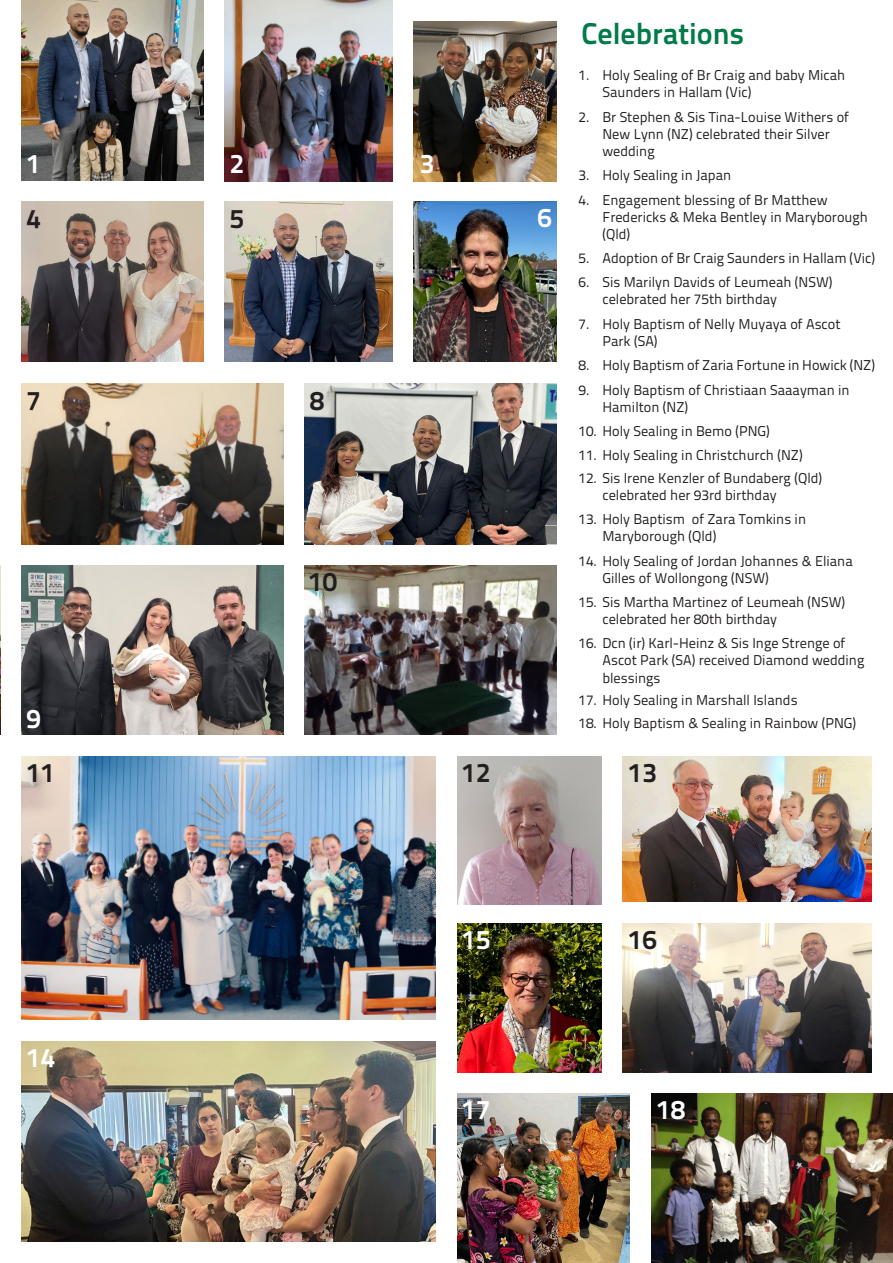
<style>
.page{position:relative;width:893px;height:1263px;background:#fff}
.page>*{position:absolute;margin:0;border:0;box-sizing:border-box;transform-origin:0 0}
.Subtitle{font:700 30px "Titillium Text 22 L";color:#017b48}
.t1{font:700 27px "Titillium Text 22 L";color:#231f20}
.t2{font:700 27px "Titillium Text 22 L";color:#fff}
.Subtitle-2{font:14.25px "Titillium Text 22 L";color:#231f20}
</style>
<div class="page">
<img style="left:457px;top:1093px;width:173px;height:170px">
<img style="left:0;top:565px;width:1px;height:170px">
<img style="left:304px;top:384px;width:253px;height:160px">
<img style="left:21px;top:1041px;width:415px;height:201px">
<img style="left:414px;top:202px;width:143px;height:160px">
<img style="left:651px;top:1093px;width:242px;height:170px">
<img style="left:414px;top:21px;width:143px;height:160px">
<img style="left:21px;top:756px;width:415px;height:264px">
<img style="left:623px;top:923px;width:249px;height:149px">
<img style="left:224px;top:202px;width:168px;height:160px">
<img style="left:21px;top:565px;width:262px;height:170px">
<img style="left:21px;top:202px;width:182px;height:160px">
<img style="left:21px;top:384px;width:262px;height:160px">
<img style="left:457px;top:756px;width:145px;height:149px">
<img style="left:457px;top:923px;width:145px;height:149px">
<img style="left:623px;top:756px;width:249px;height:146px">
<img style="left:304px;top:565px;width:253px;height:170px">
<img style="left:21px;top:0;width:182px;height:181px">
<img style="left:224px;top:0;width:168px;height:181px">
<p class="t2" style="left:27px;top:143px;width:16px">1</p>
<p class="t2" style="left:230px;top:143px;width:16px">2</p>
<p class="t1" style="left:27px;top:197px;width:16px">4</p>
<p class="t1" style="left:27px;top:379px;width:16px">7</p>
<p class="t2" style="left:27px;top:697px;width:16px">9</p>
<p class="t1" style="left:230px;top:197px;width:16px">5</p>
<p class="t1" style="left:310px;top:379px;width:16px">8</p>
<p class="t1" style="left:308px;top:561px;width:30px">10</p>
<p class="t2" style="left:420px;top:143px;width:16px">3</p>
<p class="t2" style="left:537px;top:197px;width:16px">6</p>
<p class="Subtitle" style="left:581px;top:10px;width:165px">Celebrations</p>
<p class="Subtitle-2" style="left:578px;top:65px;width:268px">1. Holy Sealing of Br Craig and baby Micah</p>
<p class="Subtitle-2" style="left:602px;top:82px;width:150px">Saunders in Hallam (Vic)</p>
<p class="Subtitle-2" style="left:578px;top:106px;width:272px">2. Br Stephen &amp; Sis Tina-Louise Withers of</p>
<p class="Subtitle-2" style="left:602px;top:123px;width:229px">New Lynn (NZ) celebrated their Silver</p>
<p class="Subtitle-2" style="left:602px;top:140px;width:54px">wedding</p>
<p class="Subtitle-2" style="left:578px;top:165px;width:154px">3. Holy Sealing in Japan</p>
<p class="Subtitle-2" style="left:578px;top:189px;width:251px">4. Engagement blessing of Br Matthew</p>
<p class="Subtitle-2" style="left:602px;top:206px;width:267px">Fredericks &amp; Meka Bentley in Maryborough</p>
<p class="Subtitle-2" style="left:602px;top:223px;width:29px">(Qld)</p>
<p class="Subtitle-2" style="left:578px;top:248px;width:298px">5. Adoption of Br Craig Saunders in Hallam (Vic)</p>
<p class="Subtitle-2" style="left:578px;top:272px;width:256px">6. Sis Marilyn Davids of Leumeah (NSW)</p>
<p class="Subtitle-2" style="left:602px;top:289px;width:176px">celebrated her 75th birthday</p>
<p class="Subtitle-2" style="left:578px;top:313px;width:264px">7. Holy Baptism of Nelly Muyaya of Ascot</p>
<p class="Subtitle-2" style="left:602px;top:330px;width:57px">Park (SA)</p>
<p class="Subtitle-2" style="left:578px;top:355px;width:298px">8. Holy Baptism of Zaria Fortune in Howick (NZ)</p>
<p class="Subtitle-2" style="left:578px;top:379px;width:273px">9. Holy Baptism of Christiaan Saaayman in</p>
<p class="Subtitle-2" style="left:602px;top:396px;width:87px">Hamilton (NZ)</p>
<p class="Subtitle-2" style="left:578px;top:420px;width:193px">10. Holy Sealing in Bemo (PNG)</p>
<p class="Subtitle-2" style="left:578px;top:445px;width:226px">11. Holy Sealing in Christchurch (NZ)</p>
<p class="Subtitle-2" style="left:578px;top:467px;width:245px">12. Sis Irene Kenzler of Bundaberg (Qld)</p>
<p class="Subtitle-2" style="left:602px;top:484px;width:176px">celebrated her 93rd birthday</p>
<p class="Subtitle-2" style="left:578px;top:509px;width:229px">13. Holy Baptism of Zara Tomkins in</p>
<p class="Subtitle-2" style="left:602px;top:526px;width:115px">Maryborough (Qld)</p>
<p class="Subtitle-2" style="left:578px;top:550px;width:276px">14. Holy Sealing of Jordan Johannes &amp; Eliana</p>
<p class="Subtitle-2" style="left:602px;top:567px;width:168px">Gilles of Wollongong (NSW)</p>
<p class="Subtitle-2" style="left:578px;top:591px;width:268px">15. Sis Martha Martinez of Leumeah (NSW)</p>
<p class="Subtitle-2" style="left:602px;top:608px;width:176px">celebrated her 80th birthday</p>
<p class="Subtitle-2" style="left:578px;top:633px;width:268px">16. Dcn (ir) Karl-Heinz &amp; Sis Inge Strenge of</p>
<p class="Subtitle-2" style="left:602px;top:650px;width:263px">Ascot Park (SA) received Diamond wedding</p>
<p class="Subtitle-2" style="left:602px;top:667px;width:60px">blessings</p>
<p class="Subtitle-2" style="left:578px;top:689px;width:221px">17. Holy Sealing in Marshall Islands</p>
<p class="Subtitle-2" style="left:578px;top:712px;width:279px">18. Holy Baptism &amp; Sealing in Rainbow (PNG)</p>
<p class="t1" style="left:27px;top:751px;width:30px">11</p>
<p class="t1" style="left:462px;top:751px;width:30px">12</p>
<p class="t1" style="left:628px;top:751px;width:30px">13</p>
<p class="t2" style="left:462px;top:918px;width:30px">15</p>
<p class="t1" style="left:628px;top:919px;width:30px">16</p>
<p class="t2" style="left:27px;top:1037px;width:30px">14</p>
<p class="t2" style="left:462px;top:1089px;width:30px">17</p>
<p class="t2" style="left:656px;top:1089px;width:30px">18</p>
</div>
